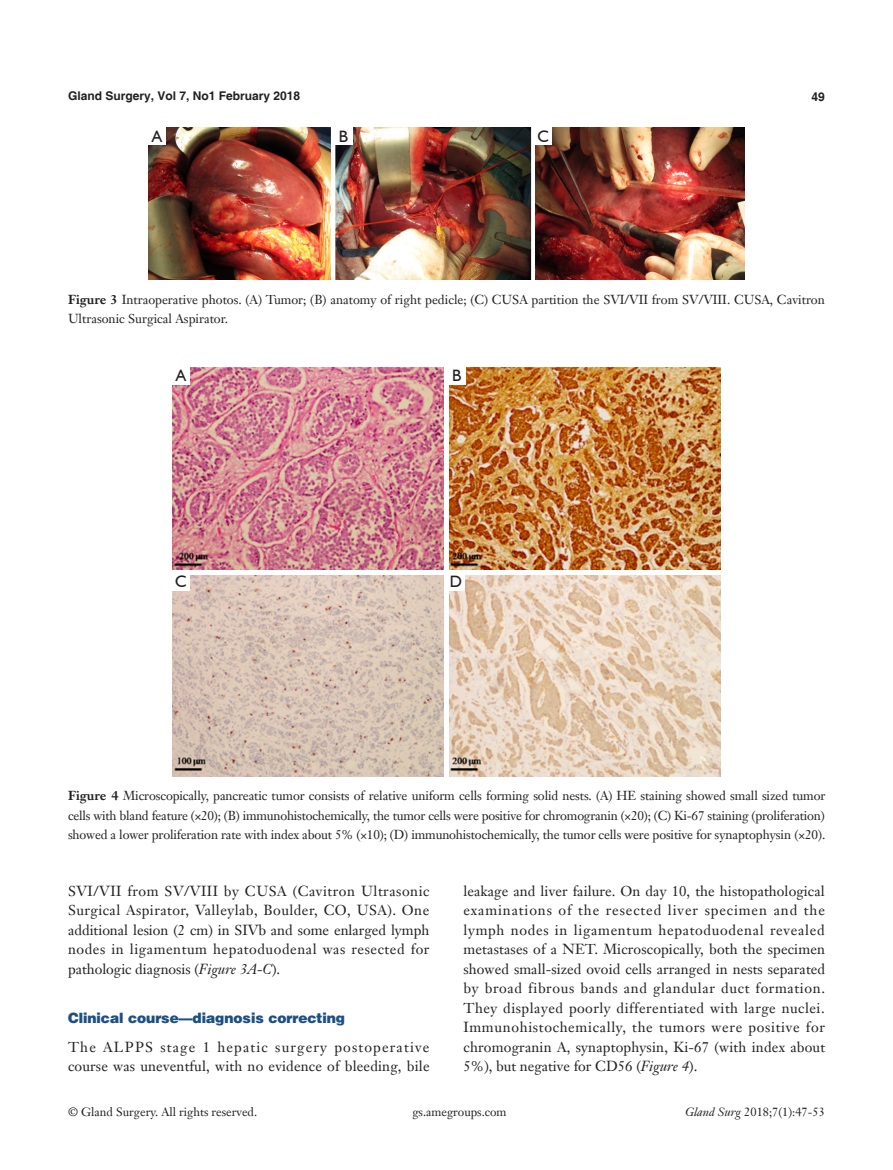
<style>
.page{position:relative;width:893px;height:1170px;background:#fff}
.page>*{position:absolute;margin:0;border:0;box-sizing:border-box;transform-origin:0 0}
.t1{font:16.5px "Humanist 521 BT";color:#231f20}
.t2{font:14.25px/19.5px "Janson Text LT";letter-spacing:.015em;color:#231f20;text-align:justify}
.一级标题-6_5{font:900 14.25px "Helvetica";color:#1c5085}
.t3{font:12.75px/19.5px "Janson Text LT";color:#231f20}
.t4{font:12px "Janson Text LT";color:#231f20}
.t5{font:700 12px "Helvetica";color:#231f20}
.s1{font-weight:700}
.s2{font-style:italic}
</style>
<div class="page">
<img style="left:148px;top:128px;width:596px;height:152px">
<div style="left:148px;top:128px;width:17px;height:17px;background:#fff"></div>
<div style="left:335px;top:128px;width:17px;height:17px;background:#fff"></div>
<div style="left:535px;top:128px;width:17px;height:17px;background:#fff"></div>
<img style="left:172px;top:367px;width:548px;height:409px">
<hr style="left:444px;top:367px;width:4px;height:409px;background:#fff">
<div style="left:172px;top:569px;width:548px;height:5px;background:#fff"></div>
<div style="left:172px;top:367px;width:17px;height:17px;background:#fff"></div>
<div style="left:448px;top:367px;width:17px;height:17px;background:#fff"></div>
<div style="left:172px;top:573px;width:17px;height:17px;background:#fff"></div>
<div style="left:447px;top:573px;width:17px;height:17px;background:#fff"></div>
<p class="t5" style="left:68px;top:88px;width:234px">Gland Surgery, Vol 7, No1 February 2018</p>
<p class="t5" style="left:812px;top:89px;width:15px">49</p>
<p class="t1" style="left:152px;top:126px;width:12px">A</p>
<p class="t1" style="left:339px;top:126px;width:11px">B</p>
<p class="t1" style="left:537px;top:126px;width:13px">C</p>
<p class="t3" style="left:68px;top:289px;width:758px"><span class="s1">Figure 3</span> Intraoperative photos. (A) Tumor; (B) anatomy of right pedicle; (C) CUSA partition the SVI/VII from SV/VIII. CUSA, Cavitron<br>Ultrasonic Surgical Aspirator.</p>
<p class="t1" style="left:176px;top:365px;width:12px">A</p>
<p class="t1" style="left:452px;top:365px;width:11px">B</p>
<p class="t1" style="left:175px;top:571px;width:13px">C</p>
<p class="t1" style="left:450px;top:571px;width:14px">D</p>
<p class="t3" style="left:68px;top:786px;width:759px;text-align:justify"><span class="s1">Figure 4</span> Microscopically, pancreatic tumor consists of relative uniform cells forming solid nests. (A) HE staining showed small sized tumor cells with bland feature (×20); (B) immunohistochemically, the tumor cells were positive for chromogranin (×20); (C) Ki-67 staining (proliferation) showed a lower proliferation rate with index about 5% (×10); (D) immunohistochemically, the tumor cells were positive for synaptophysin (×20).</p>
<p class="t2" style="left:68px;top:880px;width:363px">SVI/VII from SV/VIII by CUSA (Cavitron Ultrasonic Surgical Aspirator, Valleylab, Boulder, CO, USA). One additional lesion (2 cm) in SIVb and some enlarged lymph nodes in ligamentum hepatoduodenal was resected for pathologic diagnosis (<span class="s2">Figure 3A-C</span>).</p>
<p class="一级标题-6_5" style="left:68px;top:1008px;width:279px">Clinical course—diagnosis correcting</p>
<p class="t2" style="left:68px;top:1036px;width:363px">The ALPPS stage 1 hepatic surgery postoperative course was uneventful, with no evidence of bleeding, bile</p>
<p class="t2" style="left:463px;top:880px;width:363px">leakage and liver failure. On day 10, the histopathological examinations of the resected liver specimen and the lymph nodes in ligamentum hepatoduodenal revealed metastases of a NET. Microscopically, both the specimen showed small-sized ovoid cells arranged in nests separated by broad fibrous bands and glandular duct formation.<br>They displayed poorly differentiated with large nuclei.<br>Immunohistochemically, the tumors were positive for chromogranin A, synaptophysin, Ki-67 (with index about 5%), but negative for CD56 (<span class="s2">Figure 4</span>).</p>
<p class="t4" style="left:68px;top:1104px;width:191px">© Gland Surgery. All rights reserved.</p>
<p class="t4" style="left:412px;top:1104px;width:96px">gs.amegroups.com</p>
<p class="t4" style="left:685px;top:1104px;width:141px"><span class="s2">Gland Surg</span> 2018;7(1):47-53</p>
</div>
